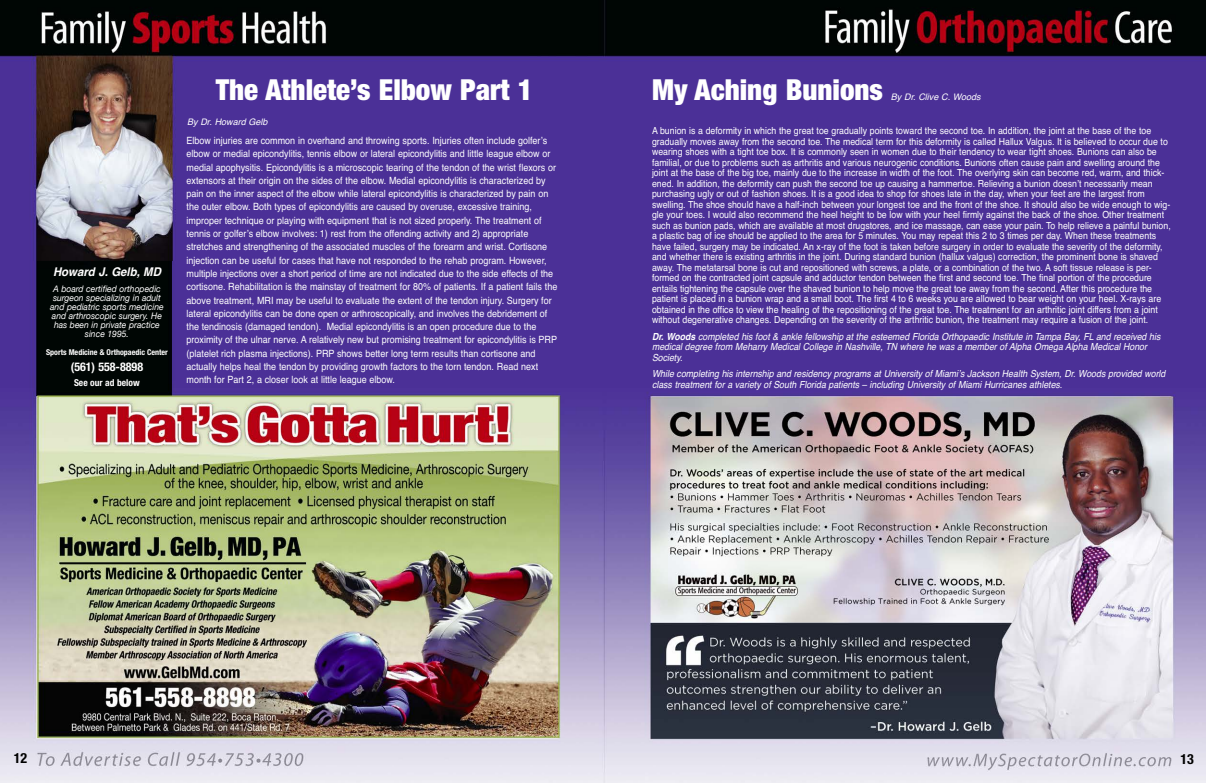
<style>
.page{position:relative;width:1206px;height:783px;background:#fff}
.page>*{position:absolute;margin:0;border:0;box-sizing:border-box;transform-origin:0 0}
.t1{font:900 condensed 29px "Helvetica Neue";color:#fff}
.t2{font:700 condensed 14px "Helvetica Neue";color:#000}
.t3{font:italic 700 12px "Helvetica";color:#fff;scale:.95 1}
.t4{font:700 condensed 12px "Helvetica Neue";color:#fff}
.t5{font:10px/13.3px "Helvetica";color:#fff;scale:.9 1}
.t6{font:9.8px/10.5px "Helvetica";color:#fff;scale:.9 1}
.t7{font:italic 9.8px/10.5px "Helvetica";color:#fff;scale:.9 1}
.t8{font:700 condensed 9.5px "Helvetica Neue";color:#fff}
.t9{font:italic 9px/9px "Helvetica Neue";color:#fff;text-align:center;scale:.95 1}
.t10{font:italic 9px "Helvetica";color:#fff}
.t11{font:700 condensed 8px "Helvetica Neue";color:#fff}
.s1{font-weight:700}
</style>
<div class="page">
<img style="left:0;top:0;width:1206px;height:783px">
<p class="t3" style="left:53px;top:265px;width:115px">Howard J. Gelb, MD</p>
<p class="t9" style="left:50px;top:284px;width:121px">A board certified orthopedic surgeon specializing in adult and pediatric sports medicine and arthroscopic surgery. He has been in private practice since 1995.</p>
<p class="t11" style="left:46px;top:345px;width:123px">Sports Medicine &amp; Orthopaedic Center</p>
<p class="t4" style="left:71px;top:357px;width:74px">(561) 558-8898</p>
<p class="t8" style="left:74px;top:374px;width:67px">See our ad below</p>
<h1 class="t1" style="left:216px;top:65px;width:319px">The Athlete’s Elbow Part 1</h1>
<p class="t5" style="left:187px;top:134px;width:414px">Elbow injuries are common in overhand and throwing sports. Injuries often include golfer’s elbow or medial epicondylitis, tennis elbow or lateral epicondylitis and little league elbow or medial apophysitis. Epicondylitis is a microscopic tearing of the tendon of the wrist flexors or extensors at their origin on the sides of the elbow. Medial epicondylitis is characterized by pain on the inner aspect of the elbow while lateral epicondylitis is characterized by pain on the outer elbow. Both types of epicondylitis are caused by overuse, excessive training, improper technique or playing with equipment that is not sized properly. The treatment of tennis or golfer’s elbow involves: 1) rest from the offending activity and 2) appropriate stretches and strengthening of the associated muscles of the forearm and wrist. Cortisone injection can be useful for cases that have not responded to the rehab program. However, multiple injections over a short period of time are not indicated due to the side effects of the cortisone. Rehabilitation is the mainstay of treatment for 80% of patients. If a patient fails the above treatment, MRI may be useful to evaluate the extent of the tendon injury. Surgery for lateral epicondylitis can be done open or arthroscopically, and involves the debridement of the tendinosis (damaged tendon). Medial epicondylitis is an open procedure due to the proximity of the ulnar nerve. A relatively new but promising treatment for epicondylitis is PRP (platelet rich plasma injections). PRP shows better long term results than cortisone and actually helps heal the tendon by providing growth factors to the torn tendon. Read next month for Part 2, a closer look at little league elbow.</p>
<p class="t10" style="left:187px;top:116px;width:82px">By Dr. Howard Gelb</p>
<h1 class="t1" style="left:652px;top:66px;width:233px">My Aching Bunions</h1>
<p class="t10" style="left:891px;top:92px;width:91px">By Dr. Clive C. Woods</p>
<p class="t6" style="left:652px;top:126px;width:578px">A bunion is a deformity in which the great toe gradually points toward the second toe. In addition, the joint at the base of the toe gradually moves away from the second toe. The medical term for this deformity is called Hallux Valgus. It is believed to occur due to wearing shoes with a tight toe box. It is commonly seen in women due to their tendency to wear tight shoes. Bunions can also be familial, or due to problems such as arthritis and various neurogenic conditions. Bunions often cause pain and swelling around the joint at the base of the big toe, mainly due to the increase in width of the foot. The overlying skin can become red, warm, and thick&shy;ened. In addition, the deformity can push the second toe up causing a hammertoe. Relieving a bunion doesn’t necessarily mean purchasing ugly or out of fashion shoes. It is a good idea to shop for shoes late in the day, when your feet are the largest from swelling. The shoe should have a half-inch between your longest toe and the front of the shoe. It should also be wide enough to wig&shy;gle your toes. I would also recommend the heel height to be low with your heel firmly against the back of the shoe. Other treatment such as bunion pads, which are available at most drugstores, and ice massage, can ease your pain. To help relieve a painful bunion, a plastic bag of ice should be applied to the area for 5 minutes. You may repeat this 2 to 3 times per day. When these treatments have failed, surgery may be indicated. An x-ray of the foot is taken before surgery in order to evaluate the severity of the deformity, and whether there is existing arthritis in the joint. During standard bunion (hallux valgus) correction, the prominent bone is shaved away. The metatarsal bone is cut and repositioned with screws, a plate, or a combination of the two. A soft tissue release is per&shy;formed on the contracted joint capsule and adductor tendon between the first and second toe. The final portion of the procedure entails tightening the capsule over the shaved bunion to help move the great toe away from the second. After this procedure the patient is placed in a bunion wrap and a small boot. The first 4 to 6 weeks you are allowed to bear weight on your heel. X-rays are obtained in the office to view the healing of the repositioning of the great toe. The treatment for an arthritic joint differs from a joint without degenerative changes. Depending on the severity of the arthritic bunion, the treatment may require a fusion of the joint.</p>
<p class="t7" style="left:652px;top:331px;width:566px"><span class="s1">Dr. Woods</span> completed his foot &amp; ankle fellowship at the esteemed Florida Orthopaedic Institute in Tampa Bay, FL and received his medical degree from Meharry Medical College in Nashville, TN where he was a member of Alpha Omega Alpha Medical Honor<br>Society.</p>
<p class="t7" style="left:652px;top:369px;width:572px">While completing his internship and residency programs at University of Miami’s Jackson Health System, Dr. Woods provided world class treatment for a variety of South Florida patients – including University of Miami Hurricanes athletes.</p>
<h2 class="t2" style="left:14px;top:746px;width:15px">12</h2>
<h2 class="t2" style="left:1180px;top:748px;width:15px">13</h2>
</div>
